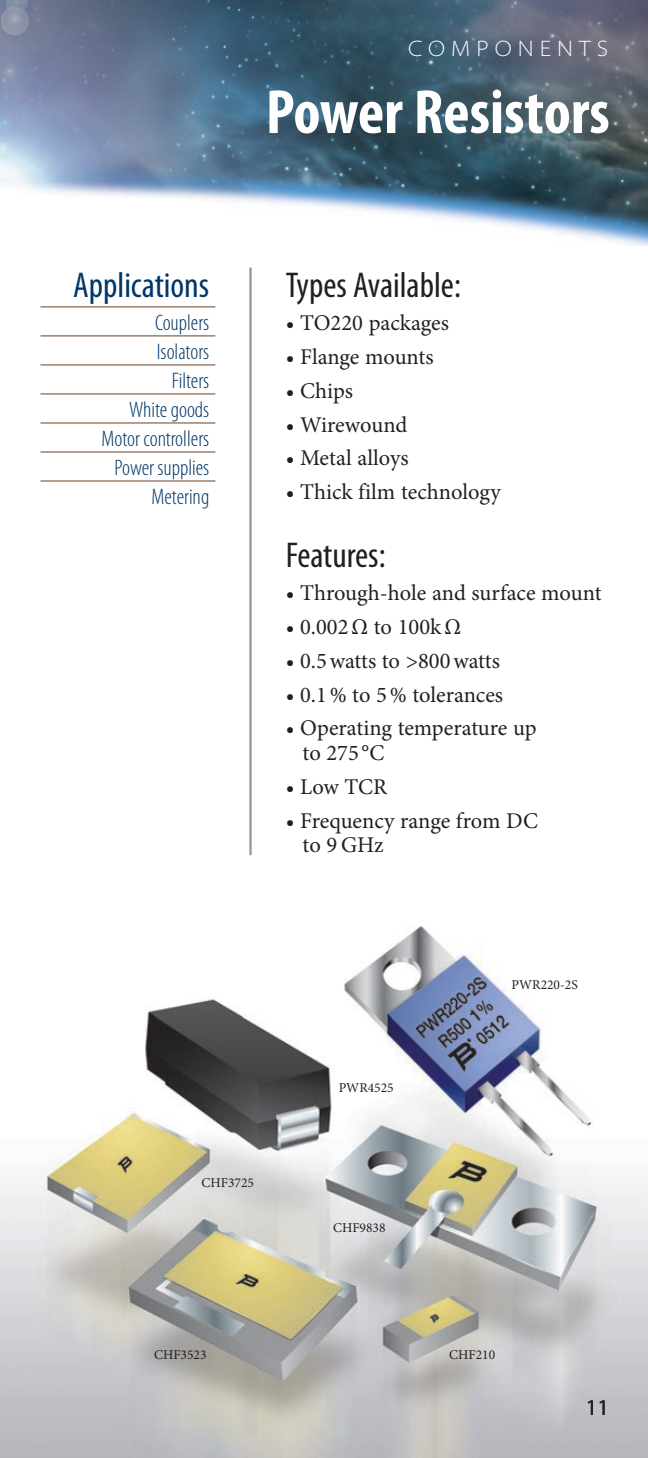
<style>
.page{position:relative;width:648px;height:1458px;background:#fff}
.page>*{position:absolute;margin:0;border:0;box-sizing:border-box;transform-origin:0 0}
.t1{font:700 condensed 63px "Myriad Pro";color:#fff}
.t2{font:condensed 36px "Myriad Pro";color:#231f20}
.t3{font:condensed 36px "Myriad Pro";color:#003768}
.t4{font:22.5px/24.8px "Minion Pro";color:#231f20}
.t5{font:300 condensed 22.5px/29px "Myriad Pro";color:#003768;text-align:right}
.t6{font:300 semi-expanded 22.5px "Myriad Pro";letter-spacing:.27em;color:#fff}
.t7{font:22.5px "Myriad Pro";color:#231f20}
.t8{font:13.5px "Minion Pro";color:#231f20}
</style>
<div class="page">
<img style="left:0;top:0;width:648px;height:246px">
<img style="left:0;top:855px;width:648px;height:603px">
<hr style="left:40px;top:306px;width:175px;height:1px;background:#7e543a">
<hr style="left:40px;top:335px;width:175px;height:1px;background:#7e543a">
<hr style="left:40px;top:364px;width:175px;height:1px;background:#7e543a">
<hr style="left:40px;top:393px;width:175px;height:2px;background:#7e543a">
<hr style="left:40px;top:422px;width:175px;height:2px;background:#7e543a">
<hr style="left:40px;top:451px;width:175px;height:2px;background:#7e543a">
<hr style="left:40px;top:480px;width:175px;height:2px;background:#7e543a">
<hr style="left:249px;top:268px;width:3px;height:587px;background:#949698">
<p class="t6" style="left:408px;top:36px;width:202px">COMPONENTS</p>
<h1 class="t1" style="left:266px;top:73px;width:345px">Power Resistors</h1>
<h2 class="t3" style="left:73px;top:263px;width:138px">Applications</h2>
<p class="t5" style="left:101px;top:308px;width:109px">Couplers<br>Isolators<br>Filters<br>White goods<br>Motor controllers<br>Power supplies<br>Metering</p>
<h2 class="t2" style="left:286px;top:263px;width:177px">Types Available:</h2>
<p class="t4" style="left:286px;top:311px;width:165px">• TO220 packages</p>
<p class="t4" style="left:286px;top:345px;width:149px">• Flange mounts</p>
<p class="t4" style="left:286px;top:378px;width:69px">• Chips</p>
<p class="t4" style="left:286px;top:412px;width:123px">• Wirewound</p>
<p class="t4" style="left:286px;top:446px;width:124px">• Metal alloys</p>
<p class="t4" style="left:286px;top:480px;width:217px">• Thick film technology</p>
<h2 class="t2" style="left:286px;top:533px;width:101px">Features:</h2>
<p class="t4" style="left:286px;top:581px;width:317px">• Through-hole and surface mount</p>
<p class="t4" style="left:286px;top:615px;width:177px">• 0.002Ω to 100kΩ</p>
<p class="t4" style="left:286px;top:648px;width:216px">• 0.5watts to &gt;800watts</p>
<p class="t4" style="left:286px;top:682px;width:219px">• 0.1% to 5% tolerances</p>
<p class="t4" style="left:303px;top:716px;width:236px;text-indent:-17px">• Operating temperature up to 275 °C</p>
<p class="t4" style="left:286px;top:774px;width:103px">• Low TCR</p>
<p class="t4" style="left:303px;top:808px;width:237px;text-indent:-17px">• Frequency range from DC to 9 GHz</p>
<p class="t8" style="left:202px;top:1173px;width:54px">CHF3725</p>
<p class="t8" style="left:339px;top:1078px;width:57px">PWR4525</p>
<p class="t8" style="left:333px;top:1218px;width:54px">CHF9838</p>
<p class="t8" style="left:512px;top:975px;width:68px">PWR220-2S</p>
<p class="t8" style="left:154px;top:1346px;width:54px">CHF3523</p>
<p class="t8" style="left:449px;top:1346px;width:47px">CHF210</p>
<p class="t7" style="left:586px;top:1394px;width:25px">11</p>
</div>
